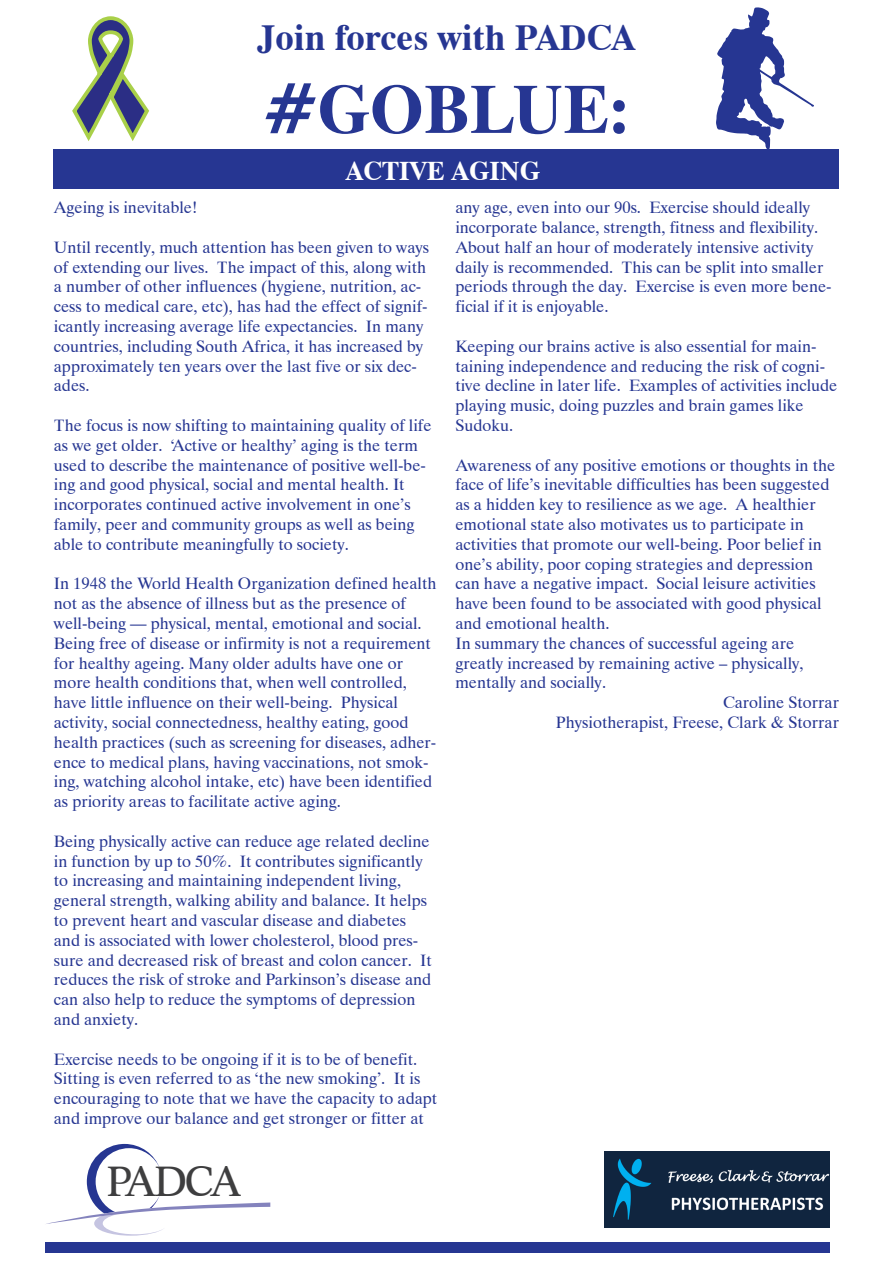
<style>
.page{position:relative;width:893px;height:1263px;background:#fff}
.page>*{position:absolute;margin:0;border:0;box-sizing:border-box;transform-origin:0 0}
.t1{font:700 69.3px "Dutch 801 BT";color:#263692}
.t2{font:40.8px "Dutch 809 BT Roman C";letter-spacing:-.07em;color:#3e3e3f}
.t3{font:700 36.75px "Dutch 801 BT";color:#263692}
.t4{font:700 27px "Dutch 801 BT";color:#fff}
.t5{font:16.5px/19.8px "Dutch 801 BT";color:#263692}
</style>
<div class="page">
<div style="left:54px;top:150px;width:785px;height:39px;background:#263692"></div>
<div style="left:45px;top:1242px;width:785px;height:11px;background:#263692"></div>
<svg style="left:46px;top:1144px;width:224px;height:92px"></svg>
<svg style="left:716px;top:7px;width:98px;height:143px"></svg>
<svg style="left:71px;top:16px;width:80px;height:134px"></svg>
<img style="left:604px;top:1152px;width:226px;height:76px">
<p class="t3" style="left:257px;top:15px;width:379px">Join forces with PADCA</p>
<p class="t1" style="left:264px;top:67px;width:367px">#GOBLUE:</p>
<p class="t4" style="left:346px;top:154px;width:196px">ACTIVE AGING</p>
<p class="t5" style="left:54px;top:197px;width:145px">Ageing is inevitable!</p>
<p class="t5" style="left:54px;top:237px;width:377px">Until recently, much attention has been given to ways of extending our lives. The impact of this, along with a number of other influences (hygiene, nutrition, ac&shy;cess to medical care, etc), has had the effect of signif&shy;icantly increasing average life expectancies. In many countries, including South Africa, it has increased by approximately ten years over the last five or six dec&shy;ades.</p>
<p class="t5" style="left:54px;top:415px;width:379px">The focus is now shifting to maintaining quality of life as we get older. ‘Active or healthy’ aging is the term used to describe the maintenance of positive well-be&shy;ing and good physical, social and mental health. It incorporates continued active involvement in one’s family, peer and community groups as well as being able to contribute meaningfully to society.</p>
<p class="t5" style="left:54px;top:574px;width:384px">In 1948 the World Health Organization defined health not as the absence of illness but as the presence of well-being — physical, mental, emotional and social.<br>Being free of disease or infirmity is not a requirement for healthy ageing. Many older adults have one or more health conditions that, when well controlled, have little influence on their well-being. Physical activity, social connectedness, healthy eating, good health practices (such as screening for diseases, adher&shy;ence to medical plans, having vaccinations, not smok&shy;ing, watching alcohol intake, etc) have been identified as priority areas to facilitate active aging.</p>
<p class="t5" style="left:54px;top:831px;width:379px">Being physically active can reduce age related decline in function by up to 50%. It contributes significantly to increasing and maintaining independent living, general strength, walking ability and balance. It helps to prevent heart and vascular disease and diabetes and is associated with lower cholesterol, blood pres&shy;sure and decreased risk of breast and colon cancer. It reduces the risk of stroke and Parkinson’s disease and can also help to reduce the symptoms of depression and anxiety.</p>
<p class="t5" style="left:54px;top:1049px;width:385px">Exercise needs to be ongoing if it is to be of benefit.<br>Sitting is even referred to as ‘the new smoking’. It is encouraging to note that we have the capacity to adapt and improve our balance and get stronger or fitter at</p>
<p class="t2" style="left:106px;top:1157px;width:137px">PADCA</p>
<p class="t5" style="left:455px;top:197px;width:378px">any age, even into our 90s. Exercise should ideally incorporate balance, strength, fitness and flexibility.<br>About half an hour of moderately intensive activity daily is recommended. This can be split into smaller periods through the day. Exercise is even more bene&shy;ficial if it is enjoyable.</p>
<p class="t5" style="left:455px;top:336px;width:384px">Keeping our brains active is also essential for main&shy;taining independence and reducing the risk of cogni&shy;tive decline in later life. Examples of activities include playing music, doing puzzles and brain games like Sudoku.</p>
<p class="t5" style="left:455px;top:455px;width:381px">Awareness of any positive emotions or thoughts in the face of life’s inevitable difficulties has been suggested as a hidden key to resilience as we age. A healthier emotional state also motivates us to participate in activities that promote our well-being. Poor belief in one’s ability, poor coping strategies and depression can have a negative impact. Social leisure activities have been found to be associated with good physical and emotional health.</p>
<p class="t5" style="left:455px;top:633px;width:350px">In summary the chances of successful ageing are greatly increased by remaining active – physically, mentally and socially.</p>
<p class="t5" style="left:723px;top:692px;width:117px">Caroline Storrar</p>
<p class="t5" style="left:556px;top:712px;width:285px">Physiotherapist, Freese, Clark &amp; Storrar</p>
</div>
